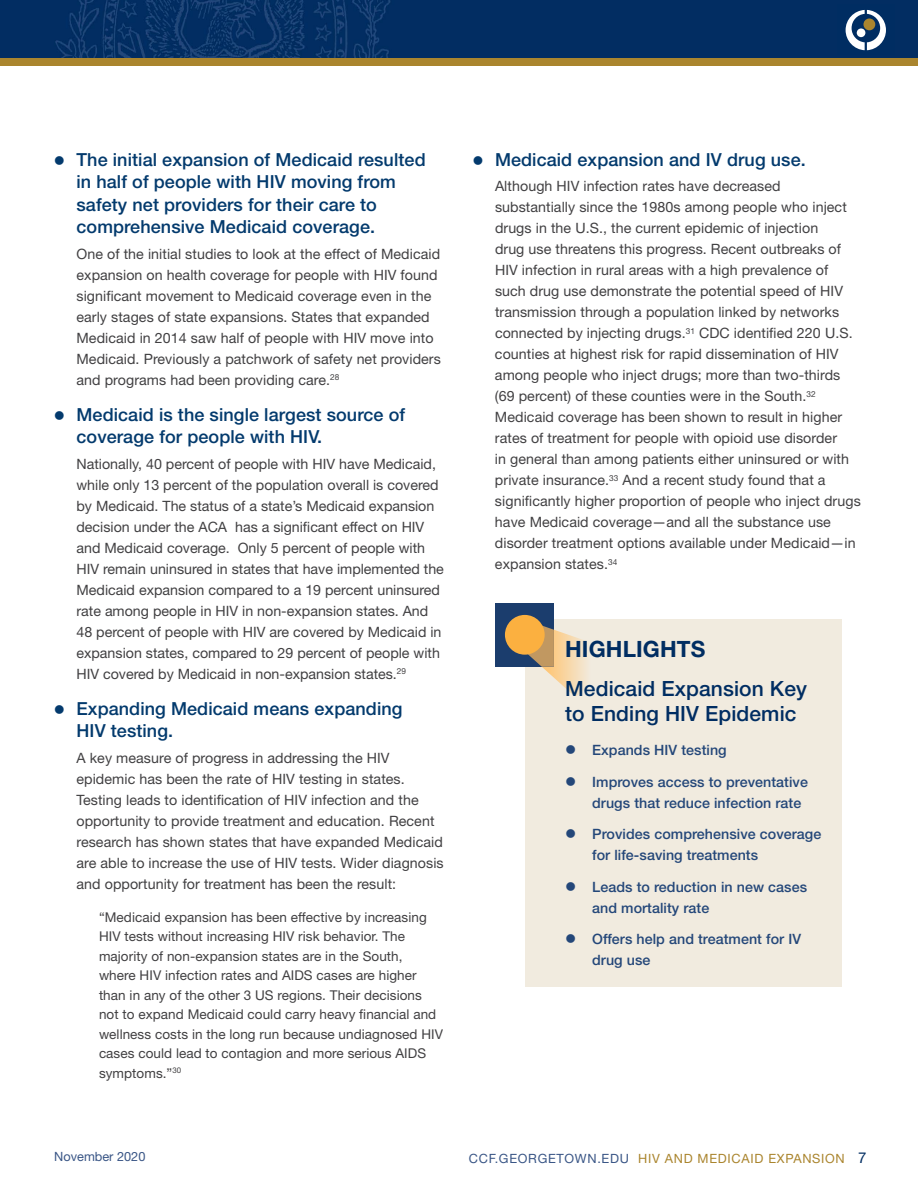
<style>
.page{position:relative;width:918px;height:1188px;background:#fff}
.page>*{position:absolute;margin:0;border:0;box-sizing:border-box;transform-origin:0 0}
.t1{font:700 22.5px "Helvetica Neue LT Std";letter-spacing:.005em;color:#002d62}
.t2{font:500 21px/25.2px "Helvetica Neue LT Std";letter-spacing:.005em;color:#002d62}
.t3{font:500 18px/22.5px "Helvetica Neue LT Std";letter-spacing:.005em;color:#033a6d}
.t4{font:15px "Helvetica Neue LT Std";color:#002d62}
.t5{font:14.25px/21px "Helvetica Neue LT Std";letter-spacing:.005em;color:#414042}
.t6{font:500 14.25px/21px "Helvetica Neue LT Std";letter-spacing:.005em;color:#244779}
.t7{font:13.5px/19.5px "Helvetica Neue LT Std";letter-spacing:.005em;color:#414042}
.t8{font:12.75px "Helvetica Neue LT Std";letter-spacing:.055em;color:#aa852e}
.t9{font:12.75px "Helvetica Neue LT Std";color:#3a5686}
.s1{color:#3a5686}
</style>
<div class="page">
<img style="left:0;top:0;width:918px;height:58px">
<div style="left:0;top:58px;width:918px;height:8px;background:#aa852e"></div>
<div style="left:837px;top:4px;width:57px;height:51px;background:#002d62"></div>
<svg style="left:846px;top:10px;width:40px;height:40px"></svg>
<div style="left:526px;top:619px;width:316px;height:367px;background:#f1ebdf"></div>
<div style="left:495px;top:603px;width:59px;height:64px;background:#1b3d6d"></div>
<svg style="left:508px;top:626px;width:79px;height:70px"></svg>
<div style="left:505px;top:615px;width:40px;height:40px;background:#fbb040;border-radius:50%"></div>
<p class="t3" style="left:76px;top:148px;width:351px">The initial expansion of Medicaid resulted in half of people with HIV moving from safety net providers for their care to comprehensive Medicaid coverage.</p>
<p class="t5" style="left:76px;top:243px;width:365px">One of the initial studies to look at the effect of Medicaid expansion on health coverage for people with HIV</p>
<p class="t5" style="left:76px;top:264px;width:363px;text-indent:324px">found significant movement to M edicaid coverage even in the early stages of state expansions. States that expanded Medicaid in 2014 saw half of people with HIV</p>
<p class="t5" style="left:76px;top:327px;width:366px;text-indent:294px">move into<br>M edicaid. Previously a patchwork of safety net providers and programs had been providing care.<sup>28</sup></p>
<p class="t3" style="left:76px;top:403px;width:330px">Medicaid is the single largest source of coverage for people with HIV.</p>
<p class="t5" style="left:76px;top:453px;width:245px">Nationally, 40 percent of people with HIV</p>
<p class="t5" style="left:76px;top:453px;width:364px;text-indent:263px">have Medicaid, while only 13 percent of the population overall is covered by M edicaid. The status of a state’s M edicaid expansion decision under the ACA has a significant effect on HIV<br>and M edicaid coverage. Only 5 percent of people with<br>HIV</p>
<p class="t5" style="left:76px;top:558px;width:369px;text-indent:27px">remain uninsured in states that have implemented the<br>M edicaid expansion compared to a 19 percent uninsured rate among people in HIV</p>
<p class="t5" style="left:76px;top:600px;width:353px;text-indent:166px">in non-expansion states. And<br>48 percent of people with HIV</p>
<p class="t5" style="left:76px;top:621px;width:367px;text-align:justify;text-indent:193px">are covered by M edicaid in expansion states, compared to 29 percent of people with HIV</p>
<p class="t5" style="left:103px;top:663px;width:305px">covered by M edicaid in non-expansion states.<sup>29</sup></p>
<p class="t3" style="left:76px;top:697px;width:328px">Expanding Medicaid means expanding<br>HIV testing.</p>
<p class="t5" style="left:76px;top:747px;width:299px">A key measure of progress in addressing the HIV epidemic has been the rate of HIV</p>
<p class="t5" style="left:299px;top:768px;width:107px">testing in states.</p>
<p class="t5" style="left:76px;top:789px;width:216px">Testing leads to identification of HIV</p>
<p class="t5" style="left:76px;top:789px;width:368px;text-indent:235px">infection and the opportunity to provide treatment and education. Recent research has shown states that have expanded M edicaid are able to increase the use of HIV</p>
<p class="t5" style="left:76px;top:852px;width:369px;text-indent:225px">tests. Wider diagnosis and opportunity for treatment has been the result:</p>
<p class="t7" style="left:99px;top:907px;width:329px">“M edicaid expansion has been effective by increasing<br>HIV</p>
<p class="t7" style="left:99px;top:927px;width:308px;text-indent:199px">risk behavior. The majority of non-expansion states are in the South, where HIV</p>
<p class="t7" style="left:125px;top:927px;width:157px">tests without increasing HIV</p>
<p class="t7" style="left:99px;top:966px;width:339px;text-indent:66px">infection rates and AI DS cases are higher than in any of the other 3 US regions. Their decisions not to expand M edicaid could carry heavy financial and wellness costs in the long run because undiagnosed HIV cases could lead to contagion and more serious AI DS symptoms.”<sup>30</sup></p>
<p class="t3" style="left:495px;top:148px;width:312px">Medicaid expansion and IV drug use.</p>
<p class="t5" style="left:495px;top:176px;width:70px">Although HIV</p>
<p class="t5" style="left:495px;top:176px;width:353px;text-indent:89px">infection rates have decreased substantially since the 1980s among people who inject drugs in the U.S., the current epidemic of injection drug use threatens this progress. Recent outbreaks of HIV</p>
<p class="t5" style="left:495px;top:260px;width:367px;text-indent:27px">infection in rural areas with a high prevalence of such drug use demonstrate the potential speed of HIV transmission through a population linked by networks connected by injecting drugs.<sup>31</sup> CDC identified 220 U.S. counties at highest risk for rapid dissemination of HIV among people who inject drugs; more than two-thirds (69 percent) of these counties were in the South.<sup>32<br></sup>M edicaid coverage has been shown to result in higher rates of treatment for people with opioid use disorder<br>in general than among patients either uninsured or with private insurance.<sup>33</sup> And a recent study found that a significantly higher proportion of people who inject drugs have M edicaid coverage—and all the substance use disorder treatment options available under Medicaid—in expansion states.<sup>34</sup></p>
<h1 class="t1" style="left:565px;top:635px;width:142px">highlights</h1>
<h2 class="t2" style="left:565px;top:675px;width:243px">Medicaid Expansion Key to Ending HIV Epidemic</h2>
<p class="t6" style="left:592px;top:740px;width:136px">Expands HIV testing</p>
<p class="t6" style="left:592px;top:771px;width:217px">Improves access to preventative drugs that reduce infection rate</p>
<p class="t6" style="left:592px;top:824px;width:231px">Provides comprehensive coverage for life-saving treatments</p>
<p class="t6" style="left:592px;top:876px;width:216px">Leads to reduction in new cases and mortality rate</p>
<p class="t6" style="left:592px;top:929px;width:210px">Offers help and treatment for IV drug use</p>
<p class="t9" style="left:54px;top:1149px;width:93px">November 2020</p>
<p class="t8" style="left:469px;top:1151px;width:367px"><span class="s1">CCF.GEORGETOWN.EDU</span> hiv and medicaid expansion</p>
<p class="t4" style="left:858px;top:1148px;width:10px">7</p>
</div>
